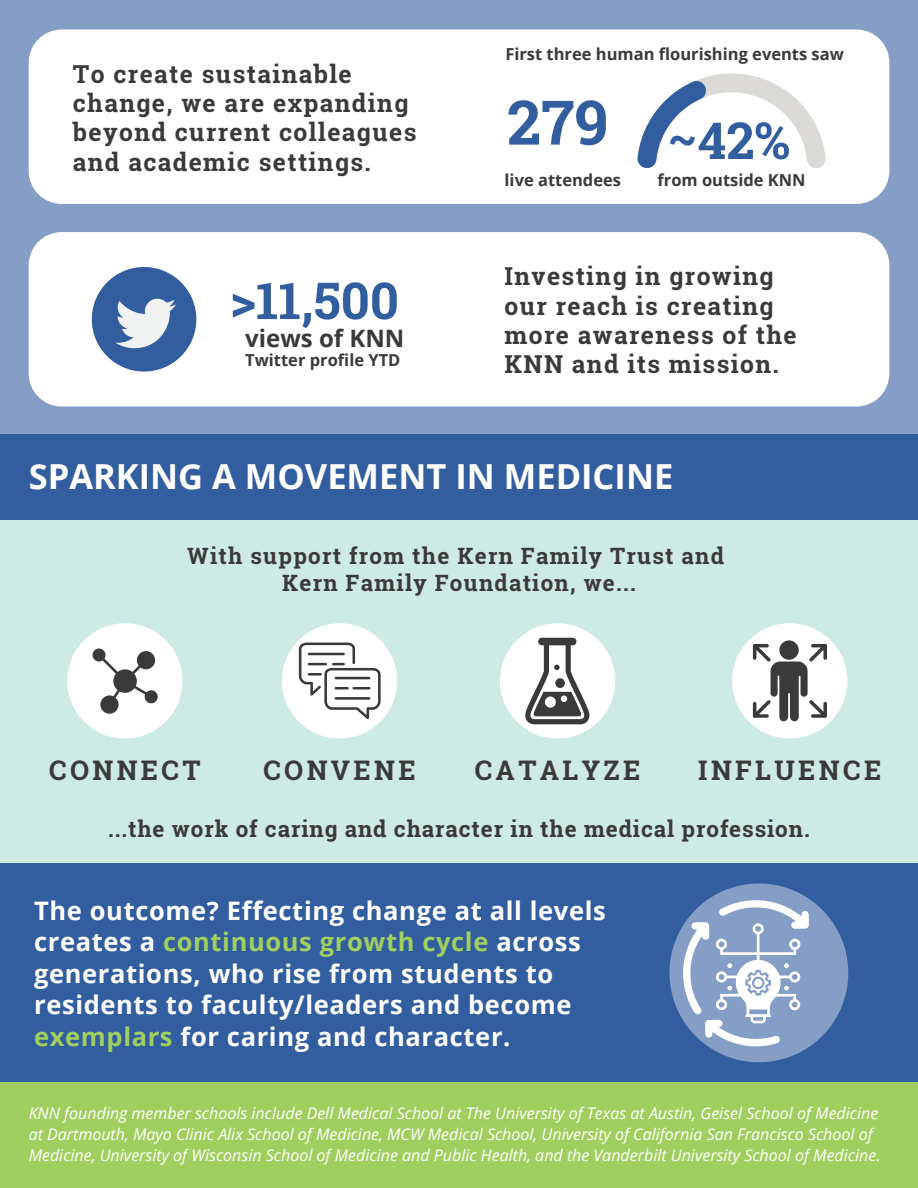
<style>
.page{position:relative;width:918px;height:1188px;background:#fff}
.page>*{position:absolute;margin:0;border:0;box-sizing:border-box;transform-origin:0 0}
.t1{font:700 61.5px "Roboto Slab";color:#325e9f}
.t2{font:700 51px "Roboto Slab";color:#325e9f}
.t3{font:700 45px "Roboto Slab";color:#325e9f}
.t4{font:700 34.5px "Open Sans";color:#fff}
.t5{font:700 27px "Roboto Slab";letter-spacing:.125em;color:#3b3a3a}
.t6{font:700 25.5px/31.5px "Open Sans";letter-spacing:.025em;color:#fff}
.t7{font:700 24.75px/29.2px "Roboto Slab";letter-spacing:.055em;color:#3b3a3a}
.t8{font:700 24px "Open Sans";color:#3b3a3a}
.t9{font:700 22.5px "Roboto Slab";letter-spacing:.055em;color:#3b3a3a}
.t10{font:700 16.5px "Open Sans";color:#3b3a3a}
.t11{font:italic 16.05px/21.3px "Open Sans";color:#fff}
.s1{color:#a1cf5f}
</style>
<div class="page">
<div style="left:0;top:519px;width:918px;height:356px;background:#ceeae4"></div>
<div style="left:0;top:863px;width:918px;height:219px;background:#325e9f"></div>
<div style="left:0;top:0;width:918px;height:434px;background:#859ec5"></div>
<div style="left:0;top:434px;width:918px;height:86px;background:#325e9f"></div>
<div style="left:29px;top:232px;width:860px;height:174px;background:#fff;border-radius:33px"></div>
<svg style="left:670px;top:884px;width:178px;height:178px"></svg>
<div style="left:29px;top:30px;width:860px;height:174px;background:#fff;border-radius:33px"></div>
<div style="left:92px;top:267px;width:104px;height:105px;background:#325e9f;border-radius:50%"></div>
<svg style="left:115px;top:299px;width:61px;height:49px"></svg>
<svg style="left:638px;top:73px;width:188px;height:95px"></svg>
<svg style="left:67px;top:623px;width:116px;height:116px"></svg>
<svg style="left:282px;top:623px;width:115px;height:116px"></svg>
<svg style="left:500px;top:623px;width:115px;height:116px"></svg>
<svg style="left:732px;top:623px;width:115px;height:116px"></svg>
<div style="left:0;top:1083px;width:918px;height:105px;background:#a1cf5f"></div>
<p class="t7" style="left:73px;top:59px;width:345px">To create sustainable change, we are expanding beyond current colleagues and academic settings.</p>
<p class="t2" style="left:230px;top:266px;width:170px">&gt;11,500</p>
<p class="t8" style="left:245px;top:321px;width:161px">views of KNN</p>
<p class="t10" style="left:245px;top:349px;width:157px">Twitter profile YTD</p>
<p class="t10" style="left:505px;top:43px;width:340px">First three human flourishing events saw</p>
<p class="t1" style="left:507px;top:80px;width:103px">279</p>
<p class="t10" style="left:505px;top:169px;width:118px">live attendees</p>
<p class="t2" style="left:698px;top:106px;width:94px">42%</p>
<p class="t10" style="left:658px;top:169px;width:150px">from outside KNN</p>
<p class="t3" style="left:668px;top:107px;width:31px">~</p>
<p class="t7" style="left:505px;top:261px;width:294px">Investing in growing our reach is creating more awareness of the<br>KNN and its mission.</p>
<p class="t4" style="left:29px;top:452px;width:646px">SPARKING A MOVEMENT IN MEDICINE</p>
<p class="t9" style="left:187px;top:540px;width:538px">With support from the Kern Family Trust and</p>
<p class="t9" style="left:282px;top:567px;width:355px">Kern Family Foundation, we...</p>
<p class="t5" style="left:49px;top:752px;width:153px">CONNECT</p>
<p class="t5" style="left:263px;top:752px;width:154px">CONVENE</p>
<p class="t5" style="left:475px;top:752px;width:167px">CATALYZE</p>
<p class="t5" style="left:698px;top:752px;width:184px">INFLUENCE</p>
<p class="t9" style="left:108px;top:814px;width:703px">...the work of caring and character in the medical profession.</p>
<p class="t6" style="left:34px;top:894px;width:573px">The outcome? Effecting change at all levels creates a <span class="s1">continuous growth cycle</span> across generations, who rise from students to residents to faculty/leaders and become <span class="s1">exemplars</span> for caring and character.</p>
<p class="t11" style="left:29px;top:1102px;width:853px">KNN founding member schools include Dell Medical School at The University of Texas at Austin, Geisel School of Medicine at Dartmouth, Mayo Clinic Alix School of Medicine, MCW Medical School, University of California San Francisco School of<br>Medicine, University of Wisconsin School of Medicine and Public Health, and the Vanderbilt University School of Medicine.</p>
</div>
